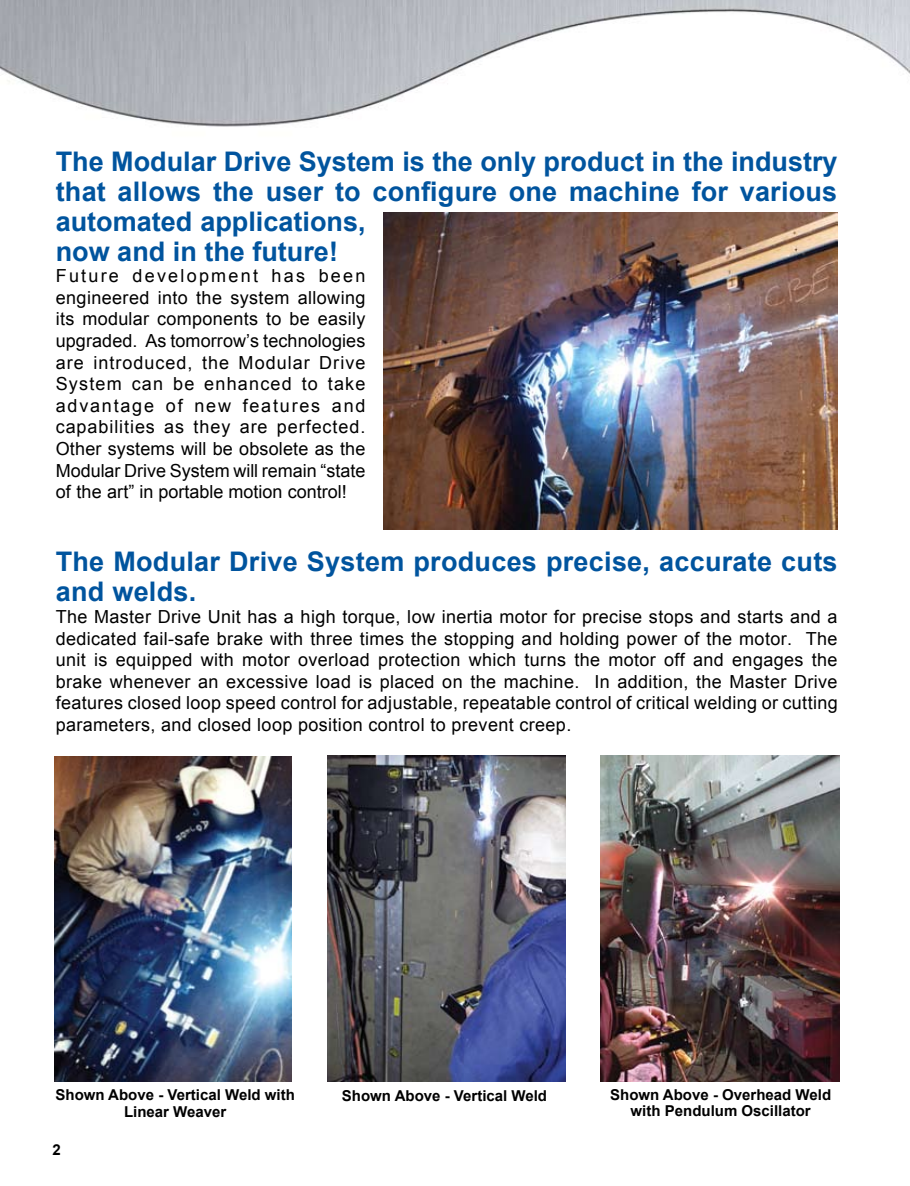
<style>
.page{position:relative;width:910px;height:1186px;background:#fff}
.page>*{position:absolute;margin:0;border:0;box-sizing:border-box;transform-origin:0 0}
.t1{font:700 27px/30px "Arial";letter-spacing:.01em;color:#00549e}
.t2{font:18px/21.6px "Arial";letter-spacing:.015em;color:#000;text-align:justify}
.t3{font:700 15px/16.5px "Arial";color:#000;text-align:center}
</style>
<div class="page">
<img style="left:0;top:0;width:909px;height:127px">
<img style="left:383px;top:212px;width:454px;height:317px">
<img style="left:327px;top:755px;width:238px;height:326px">
<img style="left:54px;top:756px;width:237px;height:325px">
<img style="left:600px;top:755px;width:239px;height:326px">
<h1 class="t1" style="left:56px;top:147px;width:783px">The Modular Drive System is the only product in the industry that allows the user to configure one machine for various automated applications,<br>now and in the future!</h1>
<p class="t2" style="left:56px;top:265px;width:311px">Future development has been engineered into the system allowing its modular components to be easily upgraded. As tomorrow’s technologies are introduced, the Modular Drive System can be enhanced to take advantage of new features and capabilities as they are perfected.<br>Other systems will be obsolete as the Modular Drive System will remain “state of the art” in portable motion control!</p>
<h1 class="t1" style="left:56px;top:548px;width:783px">The Modular Drive System produces precise, accurate cuts and welds.</h1>
<p class="t2" style="left:56px;top:606px;width:783px">The Master Drive Unit has a high torque, low inertia motor for precise stops and starts and a dedicated fail-safe brake with three times the stopping and holding power of the motor. The unit is equipped with motor overload protection which turns the motor off and engages the brake whenever an excessive load is placed on the machine. In addition, the Master Drive features closed loop speed control for adjustable, repeatable control of critical welding or cutting parameters, and closed loop position control to prevent creep.</p>
<p class="t3" style="left:55px;top:1087px;width:241px">Shown Above - Vertical Weld with<br>Linear Weaver</p>
<p class="t3" style="left:342px;top:1088px;width:207px">Shown Above - Vertical Weld</p>
<p class="t3" style="left:610px;top:1087px;width:222px">Shown Above - Overhead Weld with Pendulum Oscillator</p>
<p class="t3" style="left:52px;top:1142px;width:10px">2</p>
</div>
